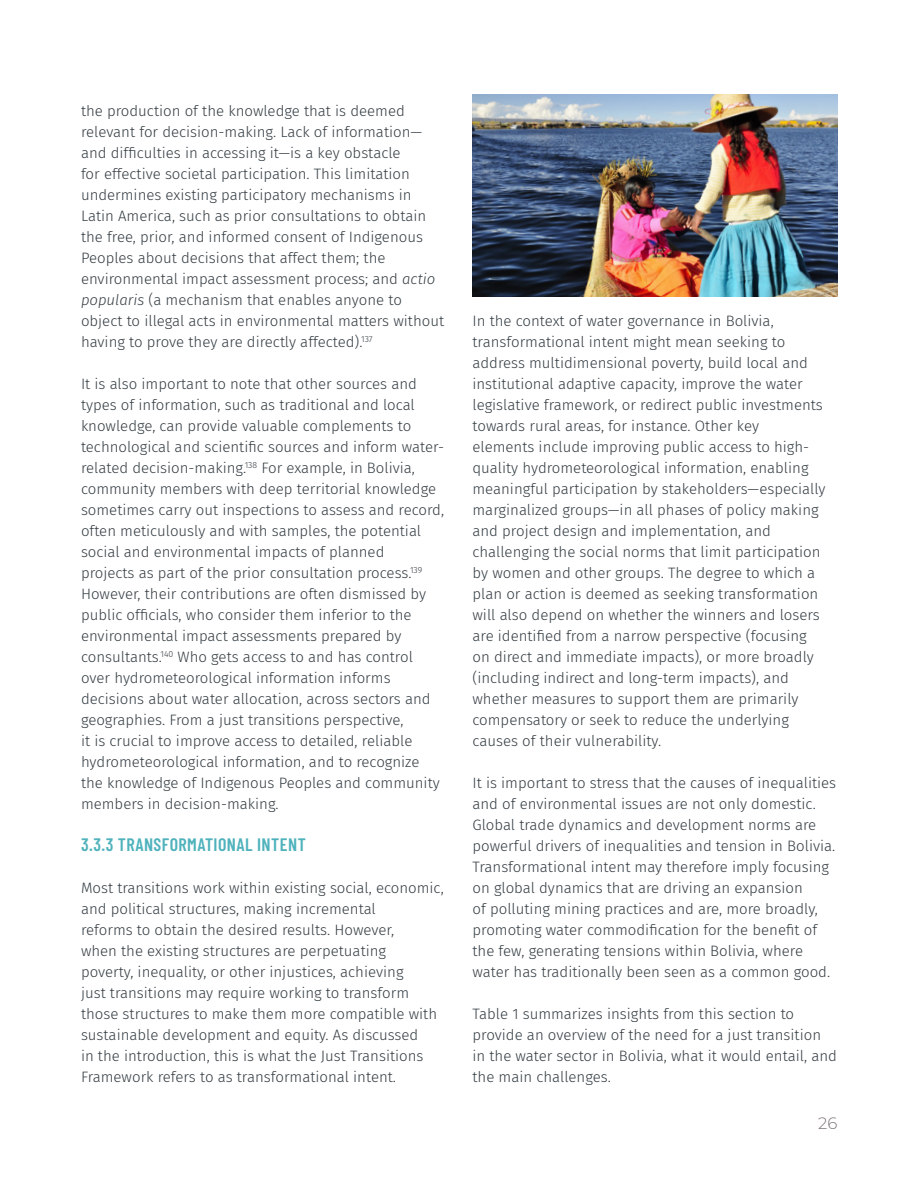
<style>
.page{position:relative;width:918px;height:1188px;background:#fff}
.page>*{position:absolute;margin:0;border:0;box-sizing:border-box;transform-origin:0 0}
.t1{font:600 18px "Barlow Condensed";letter-spacing:.025em;color:#4fb2bc}
.t2{font:300 16.5px "Montserrat";color:#807876}
.Text{font:300 15px/21px "Fira Sans";color:#333c42}
.s1{font-style:italic}
</style>
<div class="page">
<img style="left:472px;top:94px;width:365px;height:203px">
<p class="Text" style="left:81px;top:100px;width:365px">the production of the knowledge that is deemed relevant for decision-making. Lack of information— and difficulties in accessing it—is a key obstacle<br>for effective societal participation. This limitation undermines existing participatory mechanisms in Latin America, such as prior consultations to obtain the free, prior, and informed consent of Indigenous Peoples about decisions that affect them; the environmental impact assessment process; and <span class="s1">actio popularis</span> (a mechanism that enables anyone to object to illegal acts in environmental matters without having to prove they are directly affected).<sup>137</sup></p>
<p class="Text" style="left:81px;top:373px;width:365px">It is also important to note that other sources and types of information, such as traditional and local knowledge, can provide valuable complements to technological and scientific sources and inform water&shy;related decision-making.<sup>138</sup> For example, in Bolivia, community members with deep territorial knowledge sometimes carry out inspections to assess and record, often meticulously and with samples, the potential social and environmental impacts of planned<br>projects as part of the prior consultation process.<sup>139<br></sup>However, their contributions are often dismissed by public officials, who consider them inferior to the environmental impact assessments prepared by consultants.<sup>140</sup> Who gets access to and has control over hydrometeorological information informs decisions about water allocation, across sectors and geographies. From a just transitions perspective,<br>it is crucial to improve access to detailed, reliable hydrometeorological information, and to recognize the knowledge of Indigenous Peoples and community members in decision-making.</p>
<p class="t1" style="left:81px;top:831px;width:226px">3.3.3 TRANSFORMATIONAL INTENT</p>
<p class="Text" style="left:81px;top:877px;width:364px">Most transitions work within existing social, economic, and political structures, making incremental<br>reforms to obtain the desired results. However,<br>when the existing structures are perpetuating<br>poverty, inequality, or other injustices, achieving<br>just transitions may require working to transform those structures to make them more compatible with sustainable development and equity. As discussed<br>in the introduction, this is what the Just Transitions Framework refers to as transformational intent.</p>
<p class="Text" style="left:472px;top:310px;width:355px">In the context of water governance in Bolivia, transformational intent might mean seeking to address multidimensional poverty, build local and institutional adaptive capacity, improve the water legislative framework, or redirect public investments towards rural areas, for instance. Other key<br>elements include improving public access to high&shy;quality hydrometeorological information, enabling meaningful participation by stakeholders—especially marginalized groups—in all phases of policy making and project design and implementation, and challenging the social norms that limit participation by women and other groups. The degree to which a plan or action is deemed as seeking transformation will also depend on whether the winners and losers are identified from a narrow perspective (focusing on direct and immediate impacts), or more broadly (including indirect and long-term impacts), and whether measures to support them are primarily compensatory or seek to reduce the underlying causes of their vulnerability.</p>
<p class="Text" style="left:472px;top:772px;width:365px">It is important to stress that the causes of inequalities and of environmental issues are not only domestic.<br>Global trade dynamics and development norms are powerful drivers of inequalities and tension in Bolivia.<br>Transformational intent may therefore imply focusing on global dynamics that are driving an expansion<br>of polluting mining practices and are, more broadly, promoting water commodification for the benefit of the few, generating tensions within Bolivia, where water has traditionally been seen as a common good.</p>
<p class="Text" style="left:472px;top:1003px;width:366px">Table 1 summarizes insights from this section to provide an overview of the need for a just transition in the water sector in Bolivia, what it would entail, and the main challenges.</p>
<p class="t2" style="left:818px;top:1112px;width:21px">26</p>
</div>
